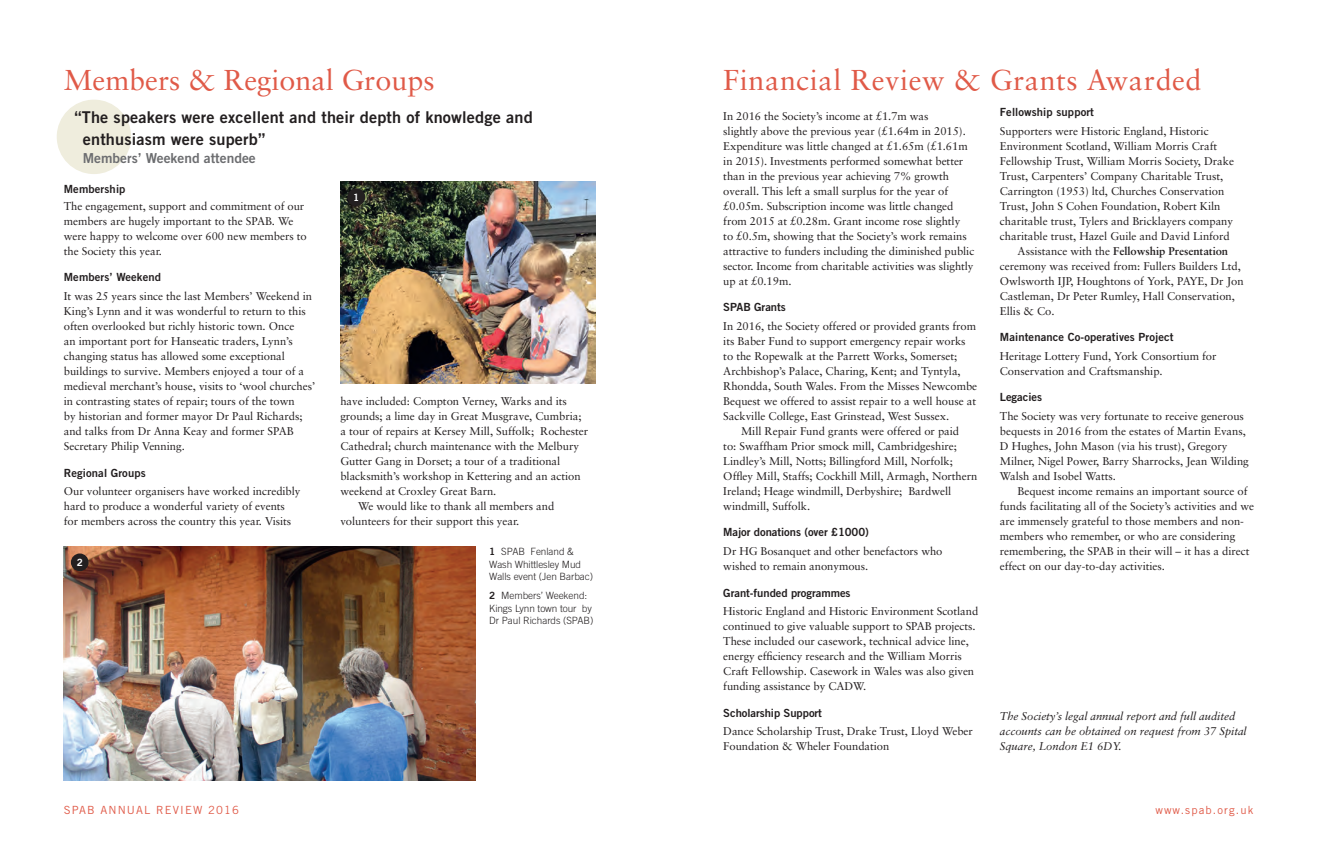
<style>
.page{position:relative;width:1319px;height:851px;background:#fff}
.page>*{position:absolute;margin:0;border:0;box-sizing:border-box;transform-origin:0 0}
.Titles{font:28.75px "Sabon LT";letter-spacing:.02em;color:#e05a48}
.Titles-2{font:28.75px "Sabon LT";color:#e05a48}
.t1{font:16.25px/21.2px "Trade Gothic Bold Two";letter-spacing:.01em;color:#231f20}
.Quote_by_line{font:13.75px "Trade Gothic Bold Two";color:#6c6d70}
.Main_text_full_out{font:11.25px/15px "Sabon LT";letter-spacing:-.005em;color:#231f20}
.Main_text_indent{font:11.25px/15px "Sabon LT";letter-spacing:-.005em;color:#231f20}
.X_head{font:11.25px "Trade Gothic Bold Two";letter-spacing:.01em;color:#231f20}
.Main_text_full_out-2{font:italic 11.25px/15px "Sabon LT";letter-spacing:-.005em;color:#231f20}
.t2{font:11.25px "Trade Gothic";letter-spacing:.1em;color:#e05a48}
.Captions{font:300 10px/12.5px "Trade Gothic";letter-spacing:-.005em;color:#231f20}
.t3{font:10px "Trade Gothic Bold Two";color:#fff}
.s1{font-family:"Trade Gothic Bold Two";font-weight:400}
.s2{font-weight:700}
</style>
<div class="page">
<img style="left:340px;top:181px;width:255px;height:202px">
<img style="left:64px;top:546px;width:411px;height:234px">
<div style="left:57px;top:100px;width:74px;height:74px;background:#efeddd;border-radius:50%"></div>
<div style="left:71px;top:553px;width:18px;height:18px;background:#231f20;border-radius:50%"></div>
<div style="left:347px;top:188px;width:18px;height:18px;background:#231f20;border-radius:50%"></div>
<p class="Titles-2" style="left:64px;top:62px;width:372px">Members &amp; Regional Groups</p>
<p class="Titles" style="left:723px;top:62px;width:479px">Financial Review &amp; Grants Awarded</p>
<p class="t1" style="left:83px;top:107px;width:451px;text-indent:-8px">“The speakers were excellent and their depth of knowledge and enthusiasm were superb”</p>
<p class="Quote_by_line" style="left:83px;top:150px;width:174px">Members’ Weekend attendee</p>
<p class="X_head" style="left:64px;top:182px;width:63px">Membership</p>
<p class="Main_text_full_out" style="left:64px;top:198px;width:244px">The engagement, support and commitment of our members are hugely important to the SPAB. We were happy to welcome over 600 new members to the Society this year.</p>
<p class="X_head" style="left:64px;top:270px;width:99px">Members’ Weekend</p>
<p class="Main_text_full_out" style="left:64px;top:288px;width:253px">It was 25 years since the last Members’ Weekend in King’s Lynn and it was wonderful to return to this often overlooked but richly historic town. Once<br>an important port for Hanseatic traders, Lynn’s changing status has allowed some exceptional buildings to survive. Members enjoyed a tour of a medieval merchant’s house, visits to ‘wool churches’ in contrasting states of repair; tours of the town<br>by historian and former mayor Dr Paul Richards; and talks from Dr Anna Keay and former SPAB Secretary Philip Venning.</p>
<p class="X_head" style="left:64px;top:465px;width:83px">Regional Groups</p>
<p class="Main_text_full_out" style="left:64px;top:483px;width:238px">Our volunteer organisers have worked incredibly hard to produce a wonderful variety of events for members across the country this year. Visits</p>
<p class="t3" style="left:77px;top:556px;width:8px">2</p>
<p class="t3" style="left:353px;top:191px;width:8px">1</p>
<p class="Main_text_full_out" style="left:340px;top:393px;width:249px">have included: Compton Verney, Warks and its grounds; a lime day in Great Musgrave, Cumbria; a tour of repairs at Kersey Mill, Suffolk; Rochester Cathedral; church maintenance with the Melbury Gutter Gang in Dorset; a tour of a traditional blacksmith’s workshop in Kettering and an action weekend at Croxley Great Barn.</p>
<p class="Main_text_indent" style="left:340px;top:498px;width:215px;text-indent:18px">We would like to thank all members and volunteers for their support this year.</p>
<p class="Captions" style="left:489px;top:545px;width:105px"><span class="s1">1</span> SPAB Fenland &amp;<br>Wash Whittlesley Mud<br>Walls event (Jen Barbac)</p>
<p class="Captions" style="left:489px;top:589px;width:106px"><span class="s1">2</span> Members’ Weekend:<br>Kings Lynn town tour by<br>Dr Paul Richards (SPAB)</p>
<p class="Main_text_full_out" style="left:723px;top:108px;width:252px">In 2016 the Society’s income at £1.7m was<br>slightly above the previous year (£1.64m in 2015).<br>Expenditure was little changed at £1.65m (£1.61m in 2015). Investments performed somewhat better than in the previous year achieving 7% growth overall. This left a small surplus for the year of £0.05m. Subscription income was little changed from 2015 at £0.28m. Grant income rose slightly<br>to £0.5m, showing that the Society’s work remains attractive to funders including the diminished public sector. Income from charitable activities was slightly up at £0.19m.</p>
<p class="X_head" style="left:723px;top:300px;width:64px">SPAB Grants</p>
<p class="Main_text_full_out" style="left:723px;top:318px;width:255px">In 2016, the Society offered or provided grants from its Baber Fund to support emergency repair works to the Ropewalk at the Parrett Works, Somerset; Archbishop’s Palace, Charing, Kent; and Tyntyla, Rhondda, South Wales. From the Misses Newcombe Bequest we offered to assist repair to a well house at Sackville College, East Grinstead, West Sussex.</p>
<p class="Main_text_indent" style="left:723px;top:423px;width:255px;text-indent:18px">Mill Repair Fund grants were offered or paid<br>to: Swaffham Prior smock mill, Cambridgeshire; Lindley’s Mill, Notts; Billingford Mill, Norfolk; Offley Mill, Staffs; Cockhill Mill, Armagh, Northern Ireland; Heage windmill, Derbyshire; Bardwell windmill, Suffolk.</p>
<p class="X_head" style="left:723px;top:525px;width:147px">Major donations (over £1000)</p>
<p class="Main_text_full_out" style="left:723px;top:543px;width:221px">Dr HG Bosanquet and other benefactors who wished to remain anonymous.</p>
<p class="X_head" style="left:723px;top:585px;width:129px">Grant-funded programmes</p>
<p class="Main_text_full_out" style="left:723px;top:603px;width:256px">Historic England and Historic Environment Scotland continued to give valuable support to SPAB projects.<br>These included our casework, technical advice line, energy efficiency research and the William Morris Craft Fellowship. Casework in Wales was also given funding assistance by CADW.</p>
<p class="X_head" style="left:723px;top:705px;width:100px">Scholarship Support</p>
<p class="Main_text_full_out" style="left:723px;top:723px;width:251px">Dance Scholarship Trust, Drake Trust, Lloyd Weber<br>Foundation &amp; Wheler Foundation</p>
<p class="X_head" style="left:999px;top:105px;width:96px">Fellowship support</p>
<p class="Main_text_full_out" style="left:999px;top:123px;width:236px">Supporters were Historic England, Historic Environment Scotland, William Morris Craft Fellowship Trust, William Morris Society, Drake Trust, Carpenters’ Company Charitable Trust, Carrington (1953) ltd, Churches Conservation Trust, John S Cohen Foundation, Robert Kiln charitable trust, Tylers and Bricklayers company charitable trust, Hazel Guile and David Linford</p>
<p class="Main_text_indent" style="left:999px;top:243px;width:245px;text-indent:18px">Assistance with the <span class="s2">Fellowship Presentation </span>ceremony was received from: Fullers Builders Ltd, Owlsworth IJP, Houghtons of York, PAYE, Dr Jon Castleman, Dr Peter Rumley, Hall Conservation, Ellis &amp; Co.</p>
<p class="X_head" style="left:999px;top:330px;width:175px">Maintenance Co-operatives Project</p>
<p class="Main_text_full_out" style="left:999px;top:348px;width:218px">Heritage Lottery Fund, York Consortium for<br>Conservation and Craftsmanship.</p>
<p class="X_head" style="left:999px;top:390px;width:44px">Legacies</p>
<p class="Main_text_full_out" style="left:999px;top:408px;width:250px">The Society was very fortunate to receive generous bequests in 2016 from the estates of Martin Evans, D Hughes, John Mason (via his trust), Gregory Milner, Nigel Power, Barry Sharrocks, Jean Wilding Walsh and Isobel Watts.</p>
<p class="Main_text_indent" style="left:999px;top:483px;width:256px;text-indent:18px">Bequest income remains an important source of funds facilitating all of the Society’s activities and we are immensely grateful to those members and non&shy;members who remember, or who are considering remembering, the SPAB in their will – it has a direct effect on our day-to-day activities.</p>
<p class="Main_text_full_out-2" style="left:999px;top:708px;width:248px">The Society’s legal annual report and full audited accounts can be obtained on request from 37 Spital<br>Square, London E1 6DY.</p>
<p class="t2" style="left:64px;top:802px;width:177px">SPAB ANNUAL REVIEW 2016</p>
<p class="t2" style="left:1155px;top:802px;width:99px">www.spab.org.uk</p>
</div>
